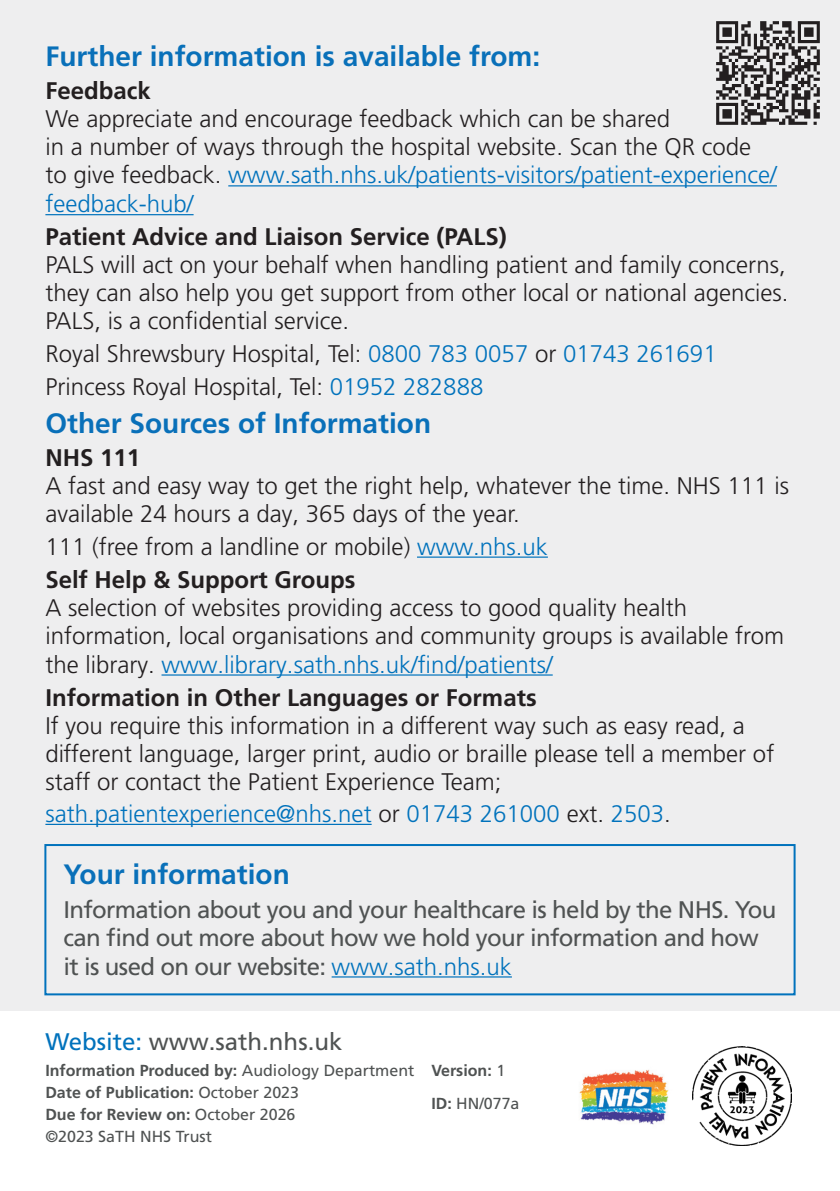
<style>
.page{position:relative;width:840px;height:1191px;background:#fff}
.page>*{position:absolute;margin:0;border:0;box-sizing:border-box;transform-origin:0 0}
.t1{font:700 28px "Frutiger LT Pro";color:#0970b9}
.t2{font:300 24px/28px "Frutiger LT Pro";color:#231f20}
.Content{font:24px/28.4px "Frutiger LT Pro";letter-spacing:-.025em;color:#4f5252}
.t3{font:300 24px "Frutiger LT Pro";color:#0072bc}
.Content-2{font:24px "Frutiger LT Pro";color:#4f5252}
.INFO_BODY{font:700 16px "Frutiger LT Pro";color:#4f5252}
.INFO_BODY-2{font:16px "Frutiger LT Pro";color:#4f5252}
.INformation_BACK_PAGE{font:16px "Frutiger LT Pro";color:#4f5252}
.INformation_BACK_PAGE-2{font:700 16px "Frutiger LT Pro";color:#4f5252}
.s1{font-weight:700}
.s2{color:#0072bc}
.s3{color:#231f20}
.s4{font-weight:300;color:#0072bc}
.s5{font-weight:400}
</style>
<div class="page">
<div style="left:0;top:0;width:839px;height:1010px;background:#eeeeef"></div>
<img style="left:579px;top:1069px;width:90px;height:56px">
<img style="left:716px;top:21px;width:104px;height:104px">
<hr style="left:228px;top:185px;width:548px;height:1px;background:#0072bc">
<hr style="left:45px;top:214px;width:148px;height:1px;background:#0072bc">
<hr style="left:417px;top:556px;width:130px;height:2px;background:#0072bc">
<hr style="left:161px;top:674px;width:391px;height:1px;background:#0072bc">
<hr style="left:45px;top:823px;width:326px;height:2px;background:#0072bc">
<hr style="left:331px;top:976px;width:180px;height:1px;background:#0072bc">
<div style="left:44px;top:844px;width:751px;height:151px;border:2px solid #0072bc"></div>
<img style="left:692px;top:1046px;width:98px;height:99px">
<p class="t1" style="left:45px;top:40px;width:496px">Further information is available from:</p>
<p class="t2" style="left:45px;top:77px;width:732px"><span class="s1">Feedback<br></span>We appreciate and encourage feedback which can be shared<br>in a number of ways through the hospital website. Scan the QR code to give feedback. <span class="s2">www.sath.nhs.uk/patients-visitors/patient-experience/ feedback-hub/</span></p>
<p class="t2" style="left:45px;top:223px;width:744px"><span class="s1">Patient Advice and Liaison Service (PALS)<br></span>PALS will act on your behalf when handling patient and family concerns, they can also help you get support from other local or national agencies.<br>PALS, is a confidential service.</p>
<p class="t2" style="left:45px;top:339px;width:672px">Royal Shrewsbury Hospital, Tel: <span class="s2">0800 783 0057</span> or <span class="s2">01743 261691</span></p>
<p class="t2" style="left:45px;top:372px;width:439px">Princess Royal Hospital, Tel: <span class="s2">01952 282888</span></p>
<p class="t1" style="left:45px;top:406px;width:387px">Other Sources of Information</p>
<p class="t2" style="left:45px;top:443px;width:744px"><span class="s1">NHS 111<br></span>A fast and easy way to get the right help, whatever the time. NHS 111 is available 24 hours a day, 365 days of the year.</p>
<p class="t2" style="left:45px;top:532px;width:503px">111 (free from a landline or mobile) <span class="s2">www.nhs.uk</span></p>
<p class="t2" style="left:45px;top:565px;width:739px"><span class="s1">Self Help &amp; Support Groups<br></span>A selection of websites providing access to good quality health information, local organisations and community groups is available from the library. <span class="s2">www.library.sath.nhs.uk/find/patients/</span></p>
<p class="t2" style="left:45px;top:683px;width:730px"><span class="s1">Information in Other Languages or Formats<br></span>If you require this information in a different way such as easy read, a different language, larger print, audio or braille please tell a member of staff or contact the Patient Experience Team;</p>
<p class="t3" style="left:45px;top:799px;width:626px">sath.patientexperience@nhs.net <span class="s3">or</span> 01743 261000 <span class="s3">ext.</span> 2503<span class="s3">.</span></p>
<p class="t1" style="left:63px;top:858px;width:228px">Your information</p>
<p class="Content" style="left:63px;top:895px;width:714px">Information about you and your healthcare is held by the NHS. You can find out more about how we hold your information and how it is used on our website: <span class="s4">www.sath.nhs.uk</span></p>
<p class="Content-2" style="left:45px;top:1028px;width:298px"><span class="s2">Website:</span> www.sath.nhs.uk</p>
<p class="INFO_BODY" style="left:45px;top:1060px;width:370px">Information Produced by: <span class="s5">Audiology Department</span></p>
<p class="INFO_BODY" style="left:45px;top:1082px;width:255px">Date of Publication: <span class="s5">October 2023</span></p>
<p class="INFO_BODY" style="left:45px;top:1104px;width:251px">Due for Review on: <span class="s5">October 2026</span></p>
<p class="INFO_BODY-2" style="left:45px;top:1126px;width:168px">©2023 SaTH NHS Trust</p>
<p class="INformation_BACK_PAGE-2" style="left:431px;top:1060px;width:75px">Version: <span class="s5">1</span></p>
<p class="INformation_BACK_PAGE" style="left:431px;top:1094px;width:90px"><span class="s1">ID:</span> HN/077a</p>
</div>
